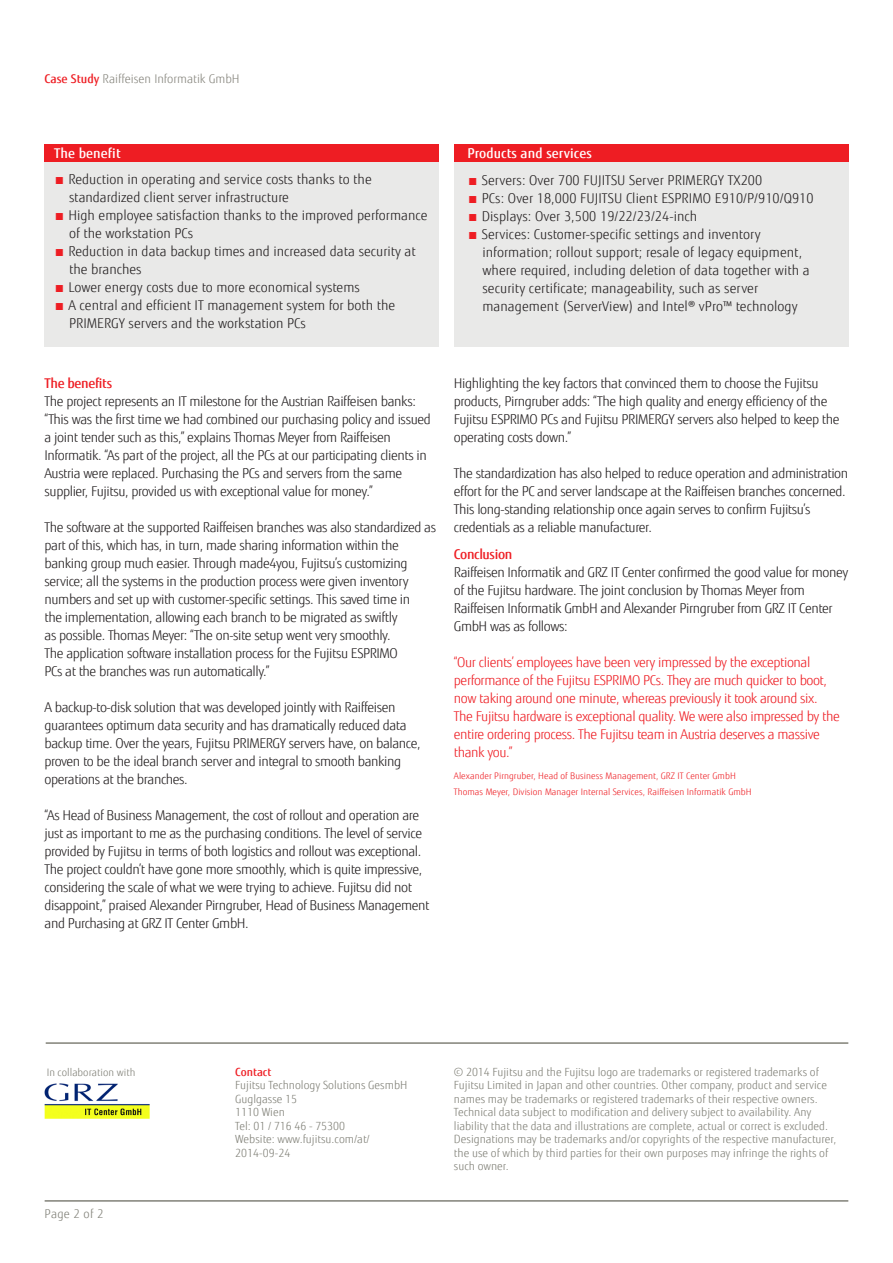
<style>
.page{position:relative;width:893px;height:1263px;background:#fff}
.page>*{position:absolute;margin:0;border:0;box-sizing:border-box;transform-origin:0 0}
.Copytext{font:300 13.5px/18px "Fujitsu Sans";letter-spacing:-.03em;color:#231f20}
.copy{font:300 13.5px/18px "Fujitsu Sans";color:#231f20}
.Copytext-2{font:300 13.5px/18px "Fujitsu Sans";letter-spacing:-.03em;color:#ee1d23}
.copy-2{font:500 13.5px "Fujitsu Sans";letter-spacing:.005em;color:#fff}
.copy-3{font:500 13.5px "Fujitsu Sans";letter-spacing:-.025em;color:#ee1d23}
.copy-4{font:300 12px "Fujitsu Sans";color:#87867e}
.copy-5{font:300 12px "Fujitsu Sans";letter-spacing:.02em;color:#818178}
.intro{font:300 11.25px "Fujitsu Sans";color:#818178}
.intro-2{font:500 11.25px "Fujitsu Sans";color:#ee1d23}
.intro-3{font:300 10.35px "Fujitsu Sans";letter-spacing:.005em;color:#818178}
.Copytext-3{font:300 9px "Fujitsu Sans";letter-spacing:.005em;color:#ee1d23}
.s1{font-weight:500;color:#ee1d23}
.s2{color:#ee1d23}
</style>
<div class="page">
<div style="left:45px;top:144px;width:394px;height:202px;background:#e9e9e8"></div>
<div style="left:454px;top:144px;width:394px;height:202px;background:#e9e9e8"></div>
<div style="left:45px;top:144px;width:394px;height:18px;background:#ee1d23"></div>
<div style="left:454px;top:144px;width:394px;height:18px;background:#ee1d23"></div>
<hr style="left:46px;top:1042px;width:802px;height:2px;background:#818178">
<hr style="left:45px;top:1200px;width:803px;height:2px;background:#818178">
<img style="left:44px;top:1083px;width:105px;height:36px">
<p class="copy-4" style="left:45px;top:71px;width:196px"><span class="s1">Case Study</span> Raiffeisen Informatik GmbH</p>
<p class="copy-2" style="left:54px;top:144px;width:68px">The benefit</p>
<p class="copy" style="left:69px;top:170px;width:304px;text-indent:-15px"><span class="s2">■</span> Reduction in operating and service costs thanks to the standardized client server infrastructure</p>
<p class="copy" style="left:69px;top:206px;width:360px;text-indent:-15px"><span class="s2">■</span> High employee satisfaction thanks to the improved performance of the workstation PCs</p>
<p class="copy" style="left:69px;top:242px;width:348px;text-indent:-15px"><span class="s2">■</span> Reduction in data backup times and increased data security at the branches</p>
<p class="copy" style="left:54px;top:278px;width:307px"><span class="s2">■</span> Lower energy costs due to more economical systems</p>
<p class="copy" style="left:69px;top:296px;width:328px;text-indent:-15px"><span class="s2">■</span> A central and efficient IT management system for both the<br>PRIMERGY servers and the workstation PCs</p>
<p class="copy-2" style="left:467px;top:145px;width:126px">Products and services</p>
<p class="copy" style="left:467px;top:171px;width:296px"><span class="s2">■</span> Servers: Over 700 FUJITSU Server PRIMERGY TX200</p>
<p class="copy" style="left:467px;top:189px;width:348px"><span class="s2">■</span> PCs: Over 18,000 FUJITSU Client ESPRIMO E910/P/910/Q910</p>
<p class="copy" style="left:467px;top:207px;width:231px"><span class="s2">■</span> Displays: Over 3,500 19/22/23/24-inch</p>
<p class="copy" style="left:482px;top:225px;width:329px;text-indent:-15px"><span class="s2">■</span> Services: Customer-specific settings and inventory information; rollout support; resale of legacy equipment, where required, including deletion of data together with a security certificate; manageability, such as server management (ServerView) and Intel® vPro™ technology</p>
<p class="copy-3" style="left:45px;top:374px;width:69px">The benefits</p>
<p class="Copytext" style="left:45px;top:392px;width:388px">The project represents an IT milestone for the Austrian Raiffeisen banks: “This was the first time we had combined our purchasing policy and issued a joint tender such as this,” explains Thomas Meyer from Raiffeisen Informatik. “As part of the project, all the PCs at our participating clients in Austria were replaced. Purchasing the PCs and servers from the same supplier, Fujitsu, provided us with exceptional value for money.”</p>
<p class="Copytext" style="left:45px;top:518px;width:393px">The software at the supported Raiffeisen branches was also standardized as part of this, which has, in turn, made sharing information within the banking group much easier. Through made4you, Fujitsu’s customizing service; all the systems in the production process were given inventory numbers and set up with customer-specific settings. This saved time in<br>the implementation, allowing each branch to be migrated as swiftly<br>as possible. Thomas Meyer: “The on-site setup went very smoothly.<br>The application software installation process for the Fujitsu ESPRIMO<br>PCs at the branches was run automatically.”</p>
<p class="Copytext" style="left:45px;top:698px;width:378px">A backup-to-disk solution that was developed jointly with Raiffeisen guarantees optimum data security and has dramatically reduced data backup time. Over the years, Fujitsu PRIMERGY servers have, on balance, proven to be the ideal branch server and integral to smooth banking operations at the branches.</p>
<p class="Copytext" style="left:45px;top:806px;width:386px">“As Head of Business Management, the cost of rollout and operation are just as important to me as the purchasing conditions. The level of service provided by Fujitsu in terms of both logistics and rollout was exceptional.<br>The project couldn’t have gone more smoothly, which is quite impressive, considering the scale of what we were trying to achieve. Fujitsu did not disappoint,” praised Alexander Pirngruber, Head of Business Management and Purchasing at GRZ IT Center GmbH.</p>
<p class="Copytext" style="left:454px;top:374px;width:387px">Highlighting the key factors that convinced them to choose the Fujitsu products, Pirngruber adds: “The high quality and energy efficiency of the Fujitsu ESPRIMO PCs and Fujitsu PRIMERGY servers also helped to keep the operating costs down.”</p>
<p class="Copytext" style="left:454px;top:464px;width:396px">The standardization has also helped to reduce operation and administration effort for the PC and server landscape at the Raiffeisen branches concerned.<br>This long-standing relationship once again serves to confirm Fujitsu’s credentials as a reliable manufacturer.</p>
<p class="copy-3" style="left:454px;top:546px;width:60px">Conclusion</p>
<p class="Copytext" style="left:454px;top:564px;width:396px">Raiffeisen Informatik and GRZ IT Center confirmed the good value for money of the Fujitsu hardware. The joint conclusion by Thomas Meyer from Raiffeisen Informatik GmbH and Alexander Pirngruber from GRZ IT Center GmbH was as follows:</p>
<p class="Copytext-2" style="left:454px;top:654px;width:387px">“Our clients’ employees have been very impressed by the exceptional performance of the Fujitsu ESPRIMO PCs. They are much quicker to boot, now taking around one minute, whereas previously it took around six.<br>The Fujitsu hardware is exceptional quality. We were also impressed by the entire ordering process. The Fujitsu team in Austria deserves a massive thank you.”</p>
<p class="Copytext-3" style="left:454px;top:770px;width:283px">Alexander Pirngruber, Head of Business Management, GRZ IT Center GmbH</p>
<p class="Copytext-3" style="left:454px;top:787px;width:299px">Thomas Meyer, Division Manager Internal Services, Raiffeisen Informatik GmbH</p>
<p class="intro-3" style="left:47px;top:1066px;width:90px">In collaboration with</p>
<p class="intro" style="left:454px;top:1065px;width:366px">© 2014 Fujitsu and the Fujitsu logo are trademarks or registered trademarks of</p>
<p class="intro" style="left:454px;top:1078px;width:375px">Fujitsu Limited in Japan and other countries. Other company, product and service</p>
<p class="intro" style="left:454px;top:1092px;width:365px">names may be trademarks or registered trademarks of their respective owners.</p>
<p class="intro" style="left:454px;top:1105px;width:359px">Technical data subject to modification and delivery subject to availability. Any</p>
<p class="intro" style="left:454px;top:1119px;width:376px">liability that the data and illustrations are complete, actual or correct is excluded.</p>
<p class="intro" style="left:454px;top:1132px;width:384px">Designations may be trademarks and/or copyrights of the respective manufacturer,</p>
<p class="intro" style="left:454px;top:1146px;width:376px">the use of which by third parties for their own purposes may infringe the rights of</p>
<p class="intro" style="left:454px;top:1159px;width:56px">such owner.</p>
<p class="intro-2" style="left:235px;top:1064px;width:38px">Contact</p>
<p class="intro" style="left:235px;top:1078px;width:174px">Fujitsu Technology Solutions GesmbH</p>
<p class="intro" style="left:235px;top:1092px;width:63px">Guglgasse 15</p>
<p class="intro" style="left:235px;top:1105px;width:51px">1110 Wien</p>
<p class="intro" style="left:235px;top:1119px;width:111px">Tel: 01 / 716 46 - 75300</p>
<p class="intro" style="left:235px;top:1132px;width:136px">Website: www.fujitsu.com/at/</p>
<p class="intro" style="left:235px;top:1146px;width:57px">2014-09-24</p>
<p class="copy-5" style="left:45px;top:1207px;width:60px">Page 2 of 2</p>
</div>
